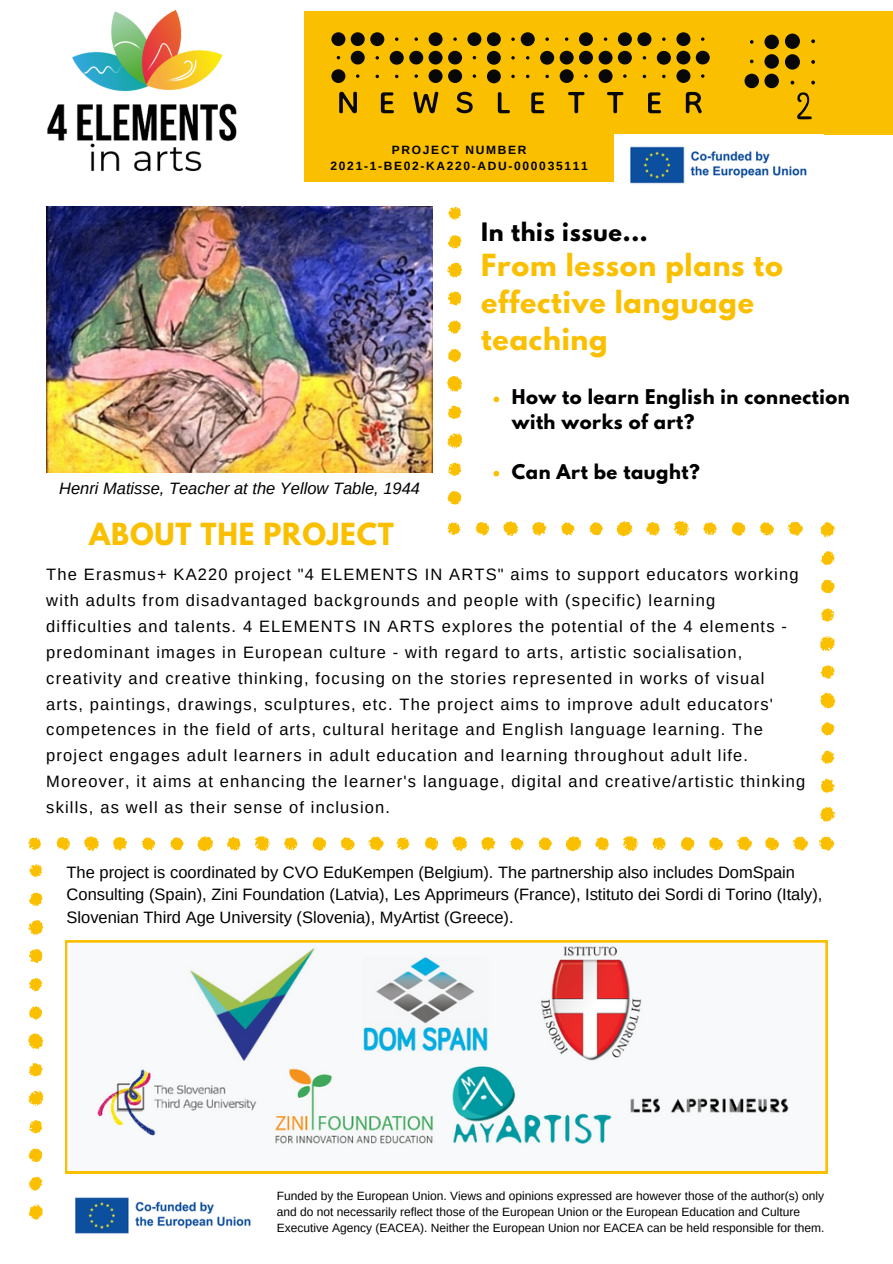
<style>
.page{position:relative;width:893px;height:1264px;background:#fff}
.page>*{position:absolute;margin:0;border:0;box-sizing:border-box;transform-origin:0 0}
.t1{font:700 27px/37px "League Spartan";letter-spacing:.03em;color:#fac000}
.t2{font:700 22.5px "League Spartan";letter-spacing:.03em;color:#000}
.t3{font:700 18px/24.8px "League Spartan";letter-spacing:.03em;color:#000}
.t4{font:16.5px/25.8px "Arimo";letter-spacing:.07em;color:#000}
.t5{font:16.5px/22.5px "Arimo";color:#000}
.t6{font:italic 16.5px "Arimo";color:#000}
.t7{font:12px/16px "Arimo";color:#000}
.t8{font:700 12px "Arimo";letter-spacing:.14em;color:#000}
</style>
<div class="page">
<img style="left:75px;top:1197px;width:176px;height:37px">
<svg style="left:65px;top:940px;width:762px;height:233px"></svg>
<svg style="left:616px;top:521px;width:16px;height:15px"></svg>
<svg style="left:503px;top:521px;width:15px;height:15px"></svg>
<svg style="left:731px;top:522px;width:15px;height:14px"></svg>
<svg style="left:646px;top:521px;width:14px;height:15px"></svg>
<svg style="left:475px;top:522px;width:14px;height:14px"></svg>
<svg style="left:589px;top:522px;width:14px;height:13px"></svg>
<svg style="left:703px;top:522px;width:13px;height:13px"></svg>
<svg style="left:560px;top:522px;width:14px;height:13px"></svg>
<svg style="left:447px;top:522px;width:13px;height:13px"></svg>
<svg style="left:532px;top:522px;width:14px;height:14px"></svg>
<svg style="left:787px;top:521px;width:16px;height:15px"></svg>
<svg style="left:674px;top:521px;width:15px;height:15px"></svg>
<svg style="left:760px;top:522px;width:14px;height:13px"></svg>
<img style="left:47px;top:10px;width:190px;height:162px">
<div style="left:304px;top:131px;width:309px;height:51px;background:#fac000"></div>
<div style="left:304px;top:11px;width:424px;height:123px;background:#fac000"></div>
<svg style="left:331px;top:32px;width:111px;height:81px"></svg>
<svg style="left:448px;top:32px;width:33px;height:81px"></svg>
<svg style="left:487px;top:32px;width:27px;height:81px"></svg>
<svg style="left:520px;top:32px;width:111px;height:81px"></svg>
<svg style="left:637px;top:32px;width:72px;height:81px"></svg>
<div style="left:725px;top:11px;width:167px;height:123px;background:#fac000"></div>
<svg style="left:744px;top:34px;width:34px;height:54px"></svg>
<img style="left:630px;top:146px;width:177px;height:38px">
<svg style="left:784px;top:34px;width:31px;height:85px"></svg>
<svg style="left:197px;top:836px;width:16px;height:15px"></svg>
<svg style="left:84px;top:836px;width:16px;height:15px"></svg>
<svg style="left:312px;top:837px;width:15px;height:14px"></svg>
<svg style="left:227px;top:836px;width:14px;height:14px"></svg>
<svg style="left:56px;top:837px;width:14px;height:13px"></svg>
<svg style="left:170px;top:837px;width:14px;height:13px"></svg>
<svg style="left:284px;top:837px;width:13px;height:13px"></svg>
<svg style="left:141px;top:837px;width:15px;height:13px"></svg>
<svg style="left:28px;top:837px;width:13px;height:13px"></svg>
<svg style="left:113px;top:837px;width:14px;height:13px"></svg>
<svg style="left:368px;top:836px;width:16px;height:15px"></svg>
<svg style="left:254px;top:836px;width:16px;height:15px"></svg>
<svg style="left:340px;top:837px;width:15px;height:13px"></svg>
<svg style="left:565px;top:836px;width:16px;height:15px"></svg>
<svg style="left:452px;top:836px;width:16px;height:15px"></svg>
<svg style="left:680px;top:837px;width:15px;height:14px"></svg>
<svg style="left:595px;top:836px;width:14px;height:14px"></svg>
<svg style="left:424px;top:837px;width:15px;height:13px"></svg>
<svg style="left:538px;top:837px;width:14px;height:13px"></svg>
<svg style="left:652px;top:837px;width:13px;height:13px"></svg>
<svg style="left:510px;top:837px;width:14px;height:13px"></svg>
<svg style="left:396px;top:837px;width:13px;height:13px"></svg>
<svg style="left:481px;top:837px;width:14px;height:13px"></svg>
<svg style="left:736px;top:836px;width:16px;height:15px"></svg>
<svg style="left:623px;top:836px;width:15px;height:15px"></svg>
<svg style="left:709px;top:837px;width:14px;height:13px"></svg>
<svg style="left:765px;top:837px;width:14px;height:13px"></svg>
<img style="left:46px;top:206px;width:386px;height:267px">
<svg style="left:493px;top:396px;width:6px;height:6px"></svg>
<svg style="left:493px;top:471px;width:6px;height:5px"></svg>
<svg style="left:447px;top:376px;width:15px;height:16px"></svg>
<svg style="left:447px;top:263px;width:15px;height:15px"></svg>
<svg style="left:447px;top:490px;width:14px;height:15px"></svg>
<svg style="left:447px;top:405px;width:14px;height:14px"></svg>
<svg style="left:447px;top:235px;width:14px;height:14px"></svg>
<svg style="left:448px;top:349px;width:13px;height:13px"></svg>
<svg style="left:448px;top:462px;width:13px;height:14px"></svg>
<svg style="left:448px;top:320px;width:13px;height:14px"></svg>
<svg style="left:448px;top:207px;width:13px;height:13px"></svg>
<svg style="left:447px;top:292px;width:14px;height:14px"></svg>
<svg style="left:447px;top:433px;width:15px;height:15px"></svg>
<svg style="left:820px;top:692px;width:15px;height:16px"></svg>
<svg style="left:820px;top:806px;width:15px;height:15px"></svg>
<svg style="left:821px;top:579px;width:14px;height:14px"></svg>
<svg style="left:820px;top:665px;width:14px;height:13px"></svg>
<svg style="left:821px;top:722px;width:13px;height:13px"></svg>
<svg style="left:821px;top:608px;width:13px;height:14px"></svg>
<svg style="left:821px;top:750px;width:13px;height:14px"></svg>
<svg style="left:821px;top:778px;width:13px;height:14px"></svg>
<svg style="left:820px;top:522px;width:15px;height:15px"></svg>
<svg style="left:820px;top:636px;width:15px;height:15px"></svg>
<svg style="left:821px;top:551px;width:13px;height:14px"></svg>
<svg style="left:818px;top:836px;width:16px;height:15px"></svg>
<svg style="left:792px;top:836px;width:16px;height:15px"></svg>
<svg style="left:28px;top:1033px;width:15px;height:16px"></svg>
<svg style="left:28px;top:920px;width:15px;height:15px"></svg>
<svg style="left:28px;top:1148px;width:15px;height:14px"></svg>
<svg style="left:29px;top:1063px;width:14px;height:13px"></svg>
<svg style="left:29px;top:892px;width:13px;height:14px"></svg>
<svg style="left:29px;top:1006px;width:13px;height:13px"></svg>
<svg style="left:29px;top:1119px;width:13px;height:14px"></svg>
<svg style="left:29px;top:977px;width:13px;height:14px"></svg>
<svg style="left:29px;top:864px;width:13px;height:13px"></svg>
<svg style="left:29px;top:949px;width:13px;height:14px"></svg>
<svg style="left:28px;top:1204px;width:15px;height:15px"></svg>
<svg style="left:28px;top:1090px;width:16px;height:15px"></svg>
<svg style="left:29px;top:1176px;width:13px;height:14px"></svg>
<p class="t8" style="left:392px;top:143px;width:136px">PROJECT NUMBER</p>
<p class="t8" style="left:330px;top:159px;width:258px">2021-1-BE02-KA220-ADU-000035111</p>
<p class="t6" style="left:59px;top:478px;width:362px">Henri Matisse, Teacher at the Yellow Table, 1944</p>
<p class="t1" style="left:89px;top:519px;width:306px">ABOUT THE PROJECT</p>
<p class="t2" style="left:481px;top:221px;width:168px">In this issue...</p>
<p class="t1" style="left:481px;top:250px;width:303px">From lesson plans to effective language teaching</p>
<p class="t3" style="left:511px;top:387px;width:339px">How to learn English in connection with works of art?</p>
<p class="t3" style="left:511px;top:461px;width:190px">Can Art be taught?</p>
<p class="t4" style="left:46px;top:561px;width:760px">The Erasmus+ KA220 project "4 ELEMENTS IN ARTS" aims to support educators working with adults from disadvantaged backgrounds and people with (specific) learning<br>difficulties and talents. 4 ELEMENTS IN ARTS explores the potential of the 4 elements - predominant images in European culture - with regard to arts, artistic socialisation, creativity and creative thinking, focusing on the stories represented in works of visual<br>arts, paintings, drawings, sculptures, etc. The project aims to improve adult educators' competences in the field of arts, cultural heritage and English language learning. The project engages adult learners in adult education and learning throughout adult life.<br>Moreover, it aims at enhancing the learner's language, digital and creative/artistic thinking skills, as well as their sense of inclusion.</p>
<p class="t5" style="left:67px;top:861px;width:757px">The project is coordinated by CVO EduKempen (Belgium). The partnership also includes DomSpain<br>Consulting (Spain), Zini Foundation (Latvia), Les Apprimeurs (France), Istituto dei Sordi di Torino (Italy),<br>Slovenian Third Age University (Slovenia), MyArtist (Greece).</p>
<p class="t7" style="left:277px;top:1187px;width:549px">Funded by the European Union. Views and opinions expressed are however those of the author(s) only and do not necessarily reflect those of the European Union or the European Education and Culture<br>Executive Agency (EACEA). Neither the European Union nor EACEA can be held responsible for them.</p>
</div>
